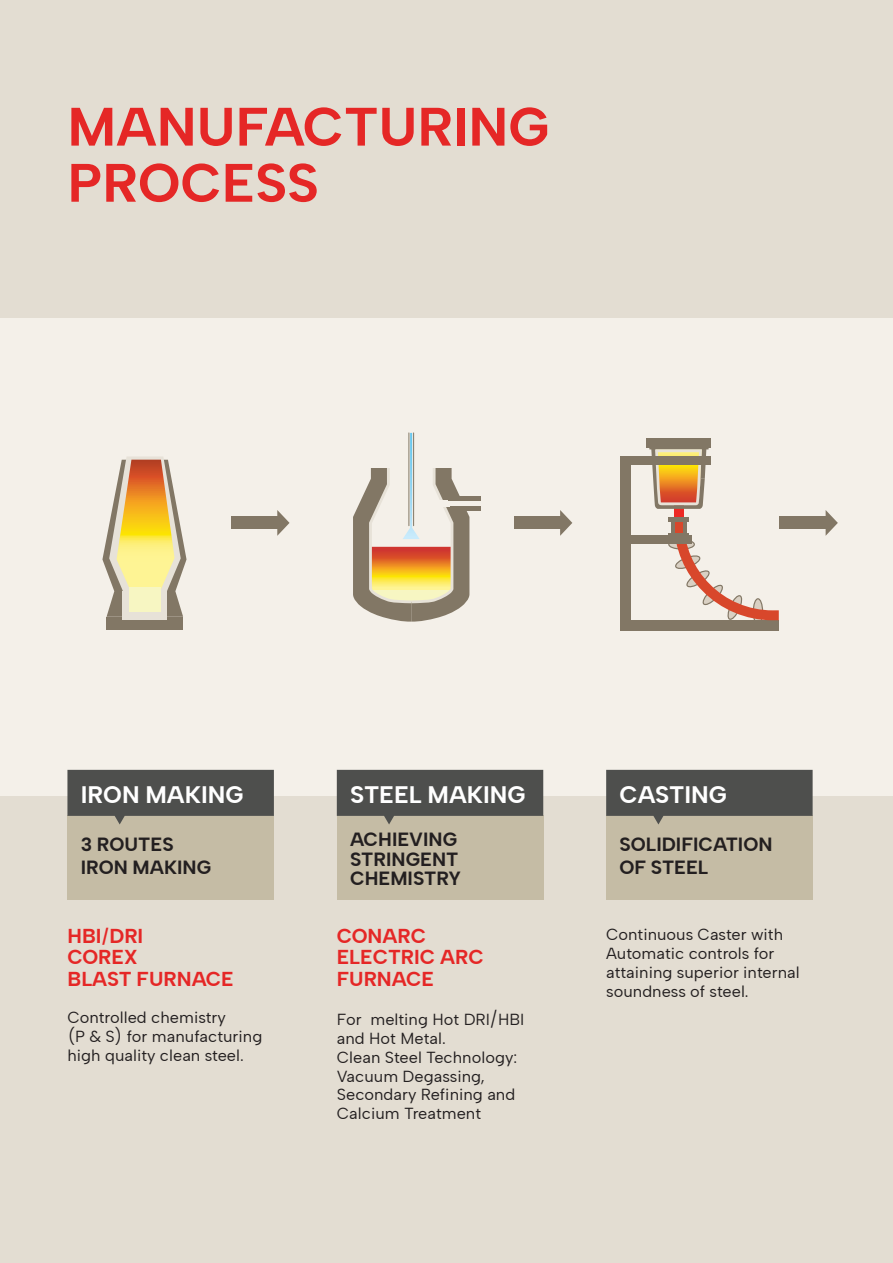
<style>
.page{position:relative;width:893px;height:1263px;background:#e3ddd2}
.page>*{position:absolute;margin:0;border:0;box-sizing:border-box;transform-origin:0 0}
.t1{font:700 54px/56.1px "Albert Sans";color:#e52726}
.t2{font:700 23.85px "Albert Sans";color:#fff}
.t3{font:700 20.1px/21.1px "Albert Sans";color:#e52726}
.t4{font:700 19.05px/19.5px "Albert Sans";color:#231f20}
.t5{font:16.05px/18.8px "Albert Sans";color:#231f20}
.s1{font-size:15px}
</style>
<div class="page">
<div style="left:0;top:318px;width:893px;height:478px;background:#f4f0e9"></div>
<svg style="left:102px;top:457px;width:85px;height:160px"></svg>
<div style="left:130px;top:587px;width:31px;height:30px;background:#f7f6c2"></div>
<div style="left:106px;top:617px;width:77px;height:12px;background:#827765"></div>
<div style="left:123px;top:612px;width:44px;height:7px;background:#e7e2d8"></div>
<hr style="left:448px;top:496px;width:33px;height:4px;background:#827765">
<div style="left:451px;top:506px;width:30px;height:5px;background:#827765"></div>
<div style="left:337px;top:816px;width:206px;height:84px;background:#c5bca5"></div>
<svg style="left:337px;top:770px;width:206px;height:54px;background:#5f5e59"></svg>
<div style="left:68px;top:816px;width:206px;height:84px;background:#c5bca5"></div>
<svg style="left:67px;top:770px;width:207px;height:54px;background:#5f5f5a"></svg>
<div style="left:606px;top:816px;width:207px;height:84px;background:#c5bca5"></div>
<svg style="left:606px;top:770px;width:207px;height:54px;background:#5f5f5a"></svg>
<div style="left:668px;top:539px;width:27px;height:11px;border:1px solid #827765;border-radius:50%"></div>
<div style="left:621px;top:620px;width:158px;height:10px;background:#827765"></div>
<div style="left:674px;top:498px;width:10px;height:24px;background:#ee2924"></div>
<div style="left:647px;top:438px;width:64px;height:10px;background:#827765"></div>
<hr style="left:649px;top:448px;width:60px;height:1px;background:#827765">
<div style="left:621px;top:463px;width:10px;height:167px;background:#827765"></div>
<svg style="left:651px;top:449px;width:56px;height:60px;background:#d7a362"></svg>
<div style="left:621px;top:456px;width:90px;height:9px;background:#827765"></div>
<div style="left:621px;top:535px;width:71px;height:9px;background:#827765"></div>
<hr style="left:669px;top:533px;width:20px;height:4px;background:#827765">
<div style="left:669px;top:517px;width:20px;height:5px;background:#827765"></div>
<svg style="left:671px;top:522px;width:108px;height:98px"></svg>
<div style="left:231px;top:516px;width:49px;height:13px;background:#827765"></div>
<svg style="left:277px;top:510px;width:13px;height:26px"></svg>
<div style="left:514px;top:516px;width:49px;height:13px;background:#827765"></div>
<svg style="left:560px;top:510px;width:12px;height:26px"></svg>
<div style="left:780px;top:516px;width:48px;height:13px;background:#827765"></div>
<svg style="left:826px;top:510px;width:12px;height:26px"></svg>
<svg style="left:353px;top:433px;width:116px;height:189px"></svg>
<h1 class="t1" style="left:67px;top:99px;width:484px">MANUFACTURING<br>PROCESS</h1>
<h2 class="t2" style="left:81px;top:779px;width:164px">IRON MAKING</h2>
<p class="t4" style="left:81px;top:833px;width:132px;line-height:22.5px">3 ROUTES<br>IRON MAKING</p>
<p class="t3" style="left:67px;top:926px;width:168px">HBI<span class="s1">/</span>DRI<br>COREX<br>BLAST FURNACE</p>
<p class="t5" style="left:67px;top:1008px;width:196px">Controlled chemistry<br>(P &amp; S) for manufacturing high quality clean steel.</p>
<h2 class="t2" style="left:350px;top:779px;width:177px">STEEL MAKING</h2>
<p class="t4" style="left:350px;top:830px;width:112px">ACHIEVING<br>STRINGENT<br>CHEMISTRY</p>
<p class="t3" style="left:337px;top:926px;width:149px">CONARC<br>ELECTRIC ARC<br>FURNACE</p>
<p class="t5" style="left:337px;top:1010px;width:189px">For melting Hot DRI/HBI and Hot Metal.<br>Clean Steel Technology:<br>Vacuum Degassing,<br>Secondary Refining and<br>Calcium Treatment</p>
<h2 class="t2" style="left:619px;top:779px;width:109px">CASTING</h2>
<p class="t4" style="left:619px;top:833px;width:155px;line-height:22.5px">SOLIDIFICATION<br>OF STEEL</p>
<p class="t5" style="left:606px;top:925px;width:195px">Continuous Caster with<br>Automatic controls for attaining superior internal soundness of steel.</p>
</div>
